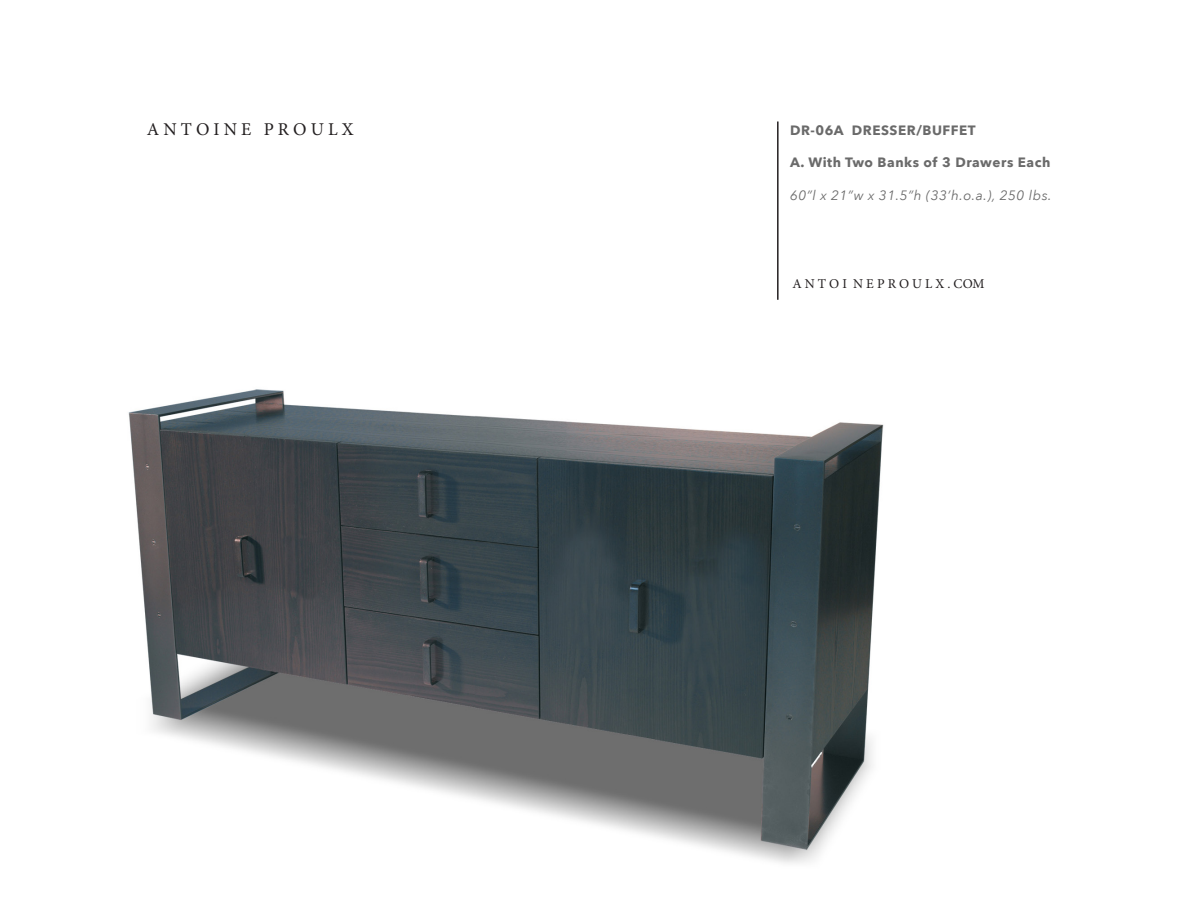
<style>
.page{position:relative;width:1188px;height:918px;background:#fff}
.page>*{position:absolute;margin:0;border:0;box-sizing:border-box;transform-origin:0 0}
.t1{font:18px "Minion Pro";color:#231f20}
.t2{font:700 13.5px "Avenir Next";letter-spacing:.04em;color:#6a6a6a}
.t3{font:italic 13.5px "Avenir Next";letter-spacing:.04em;color:#6a6a6a}
.t4{font:13.5px "Minion Pro";color:#231f20}
</style>
<div class="page">
<img style="left:128px;top:389px;width:756px;height:474px">
<hr style="left:777px;top:122px;width:2px;height:178px;background:#231f20">
<p class="t1" style="left:147px;top:117px;width:208px">A N T O I N E P R O U L X</p>
<p class="t2" style="left:790px;top:119px;width:187px">DR-06A DRESSER/BUFFET</p>
<p class="t2" style="left:790px;top:151px;width:262px">A. With Two Banks of 3 Drawers Each</p>
<p class="t3" style="left:790px;top:184px;width:263px">60”l x 21”w x 31.5”h (33’h.o.a.), 250 lbs.</p>
<p class="t4" style="left:792px;top:275px;width:194px">A N T O I N E P R O U L X . COM</p>
</div>
